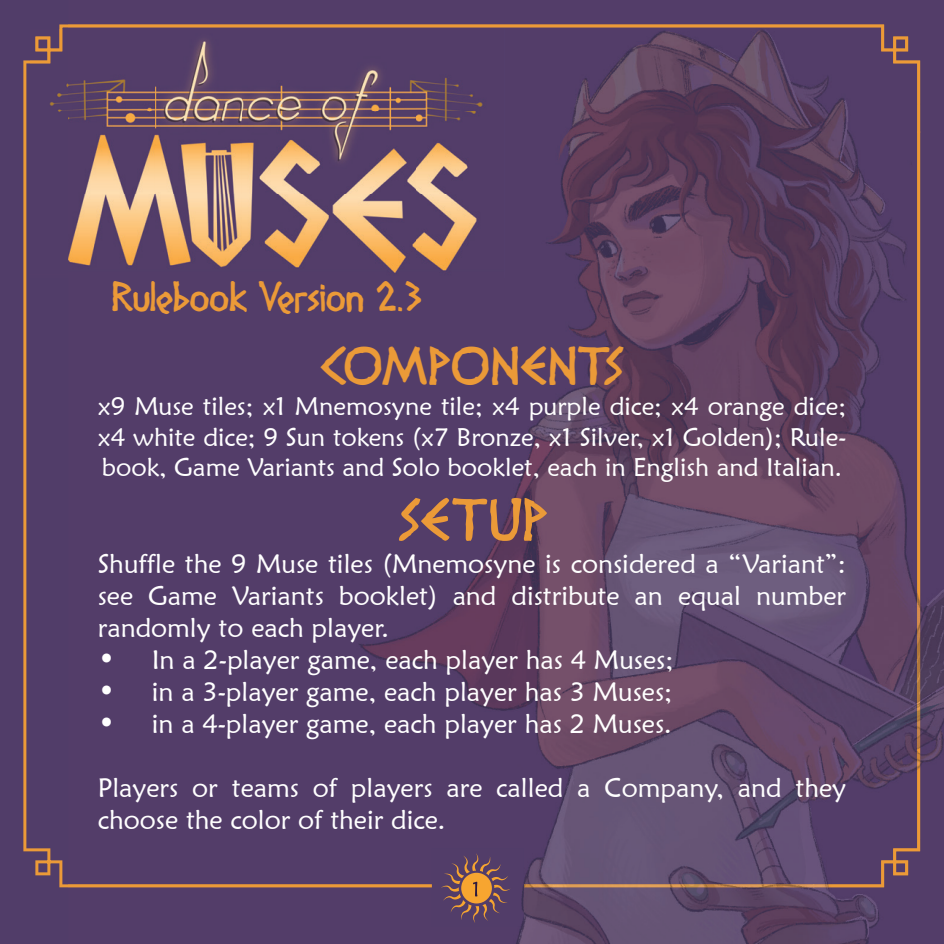
<style>
.page{position:relative;width:944px;height:944px;background:#fff}
.page>*{position:absolute;margin:0;border:0;box-sizing:border-box;transform-origin:0 0}
.t1{font:53.7px "Diogenes";letter-spacing:.03em;color:#eb9a38}
.t2{font:48.3px "Diogenes";letter-spacing:.03em;color:#eb9a38}
.t3{font:37.5px "Diogenes";color:#eb9a38}
.t4{font:26.7px/32.1px "Maiandra GD";color:#fff;text-align:justify}
.t5{font:25.5px/30.6px "Maiandra GD";color:#fff;text-align:justify}
.s1{font-size:30px}
</style>
<div class="page">
<div style="left:0;top:0;width:68px;height:944px;background:#513d69"></div>
<svg style="left:23px;top:24px;width:45px;height:863px;fill:#513d69"></svg>
<div style="left:68px;top:0;width:876px;height:104px;background:#533d69"></div>
<img style="left:458px;top:104px;width:486px;height:840px">
<div style="left:68px;top:278px;width:390px;height:666px;background:#533d69"></div>
<img style="left:68px;top:24px;width:852px;height:109px">
<img style="left:813px;top:131px;width:107px;height:756px">
<img style="left:68px;top:884px;width:746px;height:3px">
<div style="left:432px;top:848px;width:92px;height:78px;background:#523d69"></div>
<img style="left:472px;top:853px;width:6px;height:18px">
<img style="left:473px;top:906px;width:6px;height:17px">
<img style="left:494px;top:885px;width:17px;height:6px">
<img style="left:441px;top:886px;width:18px;height:6px">
<img style="left:486px;top:864px;width:15px;height:11px">
<img style="left:451px;top:901px;width:15px;height:12px">
<img style="left:489px;top:899px;width:11px;height:14px">
<img style="left:451px;top:863px;width:12px;height:11px">
<img style="left:480px;top:856px;width:10px;height:16px">
<img style="left:461px;top:904px;width:10px;height:16px">
<img style="left:493px;top:893px;width:15px;height:10px">
<img style="left:444px;top:874px;width:17px;height:10px">
<img style="left:492px;top:875px;width:16px;height:6px">
<img style="left:443px;top:894px;width:18px;height:7px">
<img style="left:482px;top:904px;width:6px;height:17px">
<img style="left:463px;top:855px;width:7px;height:18px">
<img style="left:461px;top:873px;width:31px;height:30px">
<img style="left:473px;top:882px;width:5px;height:14px">
<img style="left:30px;top:29px;width:474px;height:249px">
<img style="left:30px;top:29px;width:32px;height:34px">
<h3 class="t3" style="left:112px;top:276px;width:312px">Rulebook Version 2.3</h3>
<h2 class="t2" style="left:320px;top:340px;width:305px">COMPONENTS</h2>
<p class="t5" style="left:98px;top:391px;width:750px">x9 Muse tiles; x1 Mnemosyne tile; x4 purple dice; x4 orange dice; x4 white dice; 9 Sun tokens (x7 Bronze, x1 Silver, x1 Golden); Rule&shy;book, Game Variants and Solo booklet, each in English and Italian.</p>
<h1 class="t1" style="left:398px;top:491px;width:150px">SETUP</h1>
<p class="t4" style="left:98px;top:547px;width:750px">Shuffle the 9 Muse tiles (Mnemosyne is considered a “Variant”: see Game Variants booklet) and distribute an equal number randomly to each player.</p>
<p class="t4" style="left:98px;top:643px;width:577px"><span class="s1">•</span> In a 2-player game, each player has 4 Muses;</p>
<p class="t4" style="left:98px;top:675px;width:576px"><span class="s1">•</span> in a 3-player game, each player has 3 Muses;</p>
<p class="t4" style="left:98px;top:707px;width:576px"><span class="s1">•</span> in a 4-player game, each player has 2 Muses.</p>
<p class="t4" style="left:98px;top:771px;width:750px">Players or teams of players are called a Company, and they choose the color of their dice.</p>
</div>
